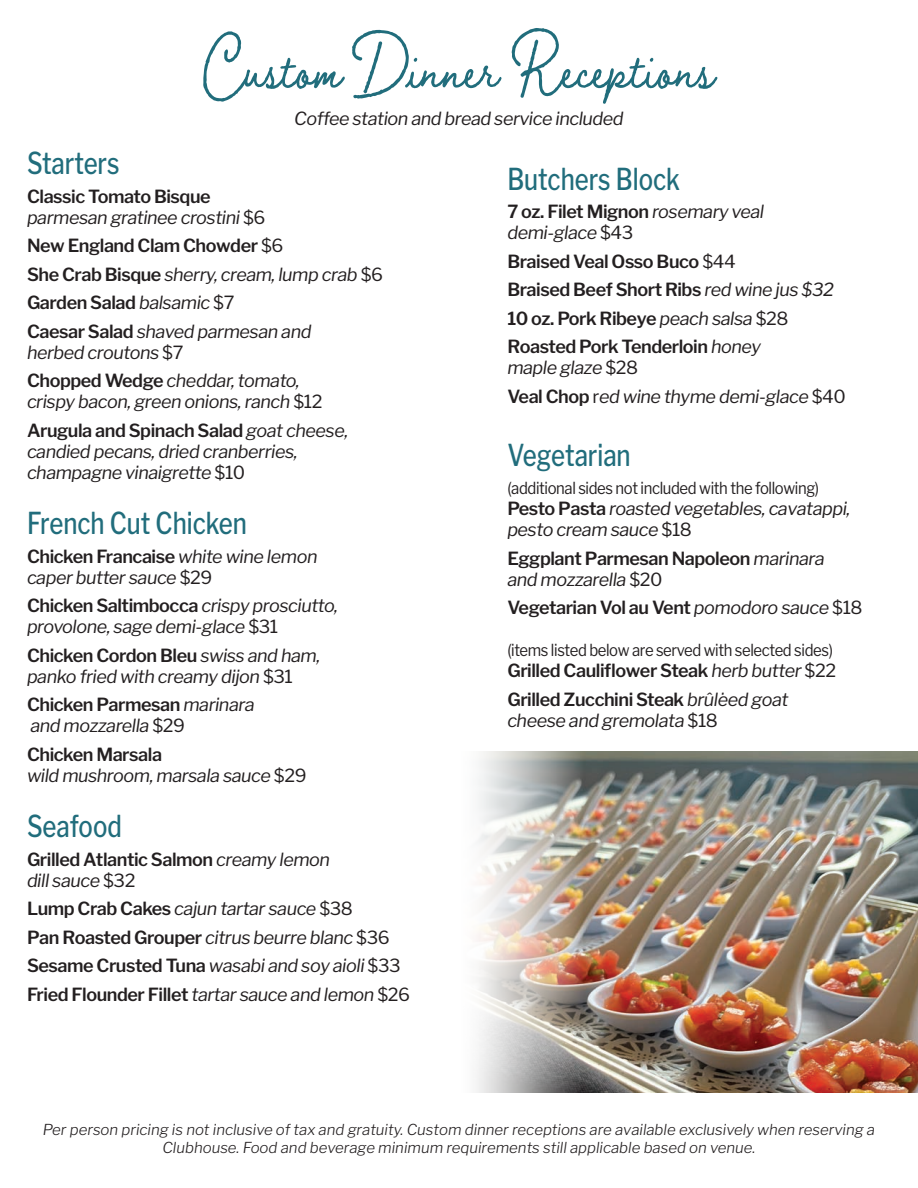
<style>
.page{position:relative;width:918px;height:1188px;background:#fff}
.page>*{position:absolute;margin:0;border:0;box-sizing:border-box;transform-origin:0 0}
.t1{font:700 82.5px "Braisetto";color:#216d7c;scale:.8 1}
.t2{font:500 30px "Libre Franklin";color:#216d7c;scale:.8 1}
.t3{font:italic 18px/21px "Libre Franklin";letter-spacing:-.025em;color:#231f20}
.t4{font:600 18px/28.5px "Libre Franklin";letter-spacing:-.025em;color:#231f20}
.t5{font:16.5px "Libre Franklin";letter-spacing:-.025em;color:#231f20;scale:.9 1}
.t6{font:italic 300 15px/18px "Libre Franklin";color:#231f20;text-align:center}
.s1{font-weight:600;font-style:normal}
.s2{font-style:normal}
.s3{font-weight:400}
.s4{font-weight:400;font-style:italic}
</style>
<div class="page">
<img style="left:476px;top:752px;width:442px;height:341px">
<h1 class="t1" style="left:204px;top:16px;width:640px">Custom Dinner Receptions</h1>
<p class="t3" style="left:294px;top:108px;width:331px">Coffee station and bread service included</p>
<h2 class="t2" style="left:27px;top:145px;width:117px">Starters</h2>
<p class="t3" style="left:27px;top:186px;width:240px"><span class="s1">Classic Tomato Bisque </span>parmesan gratinee crostini <span class="s2">$6</span></p>
<p class="t4" style="left:27px;top:232px;width:358px">New England Clam Chowder <span class="s3">$6<br></span>She Crab Bisque <span class="s4">sherry, cream, lump crab</span> <span class="s3">$6<br></span>Garden Salad <span class="s4">balsamic</span> <span class="s3">$7<br></span>Caesar Salad <span class="s4">shaved parmesan and</span></p>
<p class="t3" style="left:27px;top:338px;width:274px;line-height:28.5px">herbed croutons <span class="s2">$7<br></span><span class="s1">Chopped Wedge</span> cheddar, tomato,</p>
<p class="t3" style="left:27px;top:388px;width:323px;line-height:28.5px">crispy bacon, green onions, ranch <span class="s2">$12<br></span><span class="s1">Arugula and Spinach Salad</span> goat cheese,</p>
<p class="t3" style="left:27px;top:441px;width:272px">candied pecans, dried cranberries, champagne vinaigrette <span class="s2">$10</span></p>
<h2 class="t2" style="left:27px;top:505px;width:276px">French Cut Chicken</h2>
<p class="t3" style="left:27px;top:546px;width:292px"><span class="s1">Chicken Francaise</span> white wine lemon caper butter sauce <span class="s2">$29</span></p>
<p class="t3" style="left:27px;top:595px;width:312px"><span class="s1">Chicken Saltimbocca</span> crispy prosciutto, provolone, sage demi-glace <span class="s2">$31</span></p>
<p class="t3" style="left:27px;top:645px;width:295px"><span class="s1">Chicken Cordon Bleu</span> swiss and ham, panko fried with creamy dijon <span class="s2">$31</span></p>
<p class="t3" style="left:27px;top:694px;width:229px"><span class="s1">Chicken Parmesan</span> marinara and mozzarella <span class="s2">$29</span></p>
<p class="t3" style="left:27px;top:744px;width:281px"><span class="s1">Chicken Marsala<br></span>wild mushroom, marsala sauce <span class="s2">$29</span></p>
<h2 class="t2" style="left:27px;top:808px;width:120px">Seafood</h2>
<p class="t4" style="left:27px;top:849px;width:305px;line-height:21px">Grilled Atlantic Salmon <span class="s4">creamy lemon dill sauce</span> <span class="s3">$32</span></p>
<p class="t3" style="left:27px;top:895px;width:385px;line-height:28.5px"><span class="s1">Lump Crab Cakes</span> cajun tartar sauce <span class="s2">$38<br></span><span class="s1">Pan Roasted Grouper</span> citrus beurre blanc <span class="s2">$36<br></span><span class="s1">Sesame Crusted Tuna</span> wasabi and soy aioli <span class="s2">$33<br></span><span class="s1">Fried Flounder Fillet</span> tartar sauce and lemon <span class="s2">$26</span></p>
<h2 class="t2" style="left:507px;top:161px;width:217px">Butchers Block</h2>
<p class="t3" style="left:507px;top:201px;width:258px"><span class="s1">7 oz. Filet Mignon</span> rosemary veal demi-glace <span class="s2">$43</span></p>
<p class="t4" style="left:507px;top:247px;width:328px">Braised Veal Osso Buco <span class="s3">$44<br></span>Braised Beef Short Ribs <span class="s4">red wine jus $32<br></span>10 oz. Pork Ribeye <span class="s4">peach salsa</span> <span class="s3">$28<br></span>Roasted Pork Tenderloin <span class="s4">honey</span></p>
<p class="t3" style="left:507px;top:353px;width:340px;line-height:28.5px">maple glaze <span class="s2">$28<br></span><span class="s1">Veal Chop</span> <span class="s2">r</span>ed wine thyme demi-glace <span class="s2">$40</span></p>
<h2 class="t2" style="left:507px;top:437px;width:156px">Vegetarian</h2>
<p class="t5" style="left:507px;top:478px;width:348px">(additional sides not included with the following)</p>
<p class="t3" style="left:507px;top:498px;width:345px"><span class="s1">Pesto Pasta</span> roasted vegetables, cavatappi, pesto cream sauce <span class="s2">$18</span></p>
<p class="t4" style="left:507px;top:548px;width:319px;line-height:21px">Eggplant Parmesan Napoleon <span class="s4">marinara and mozzarella</span> <span class="s3">$20</span></p>
<p class="t4" style="left:507px;top:593px;width:357px">Vegetarian Vol au Vent <span class="s4">pomodoro sauce</span> <span class="s3">$18</span></p>
<p class="t5" style="left:507px;top:640px;width:363px">(items listed below are served with selected sides)</p>
<p class="t4" style="left:507px;top:656px;width:330px">Grilled Cauliflower Steak <span class="s4">herb butter</span> <span class="s3">$22<br></span>Grilled Zucchini Steak <span class="s4">brûlėed goat</span></p>
<p class="t3" style="left:507px;top:710px;width:212px">cheese and gremolata <span class="s2">$18</span></p>
<p class="t6" style="left:43px;top:1121px;width:834px">Per person pricing is not inclusive of tax and gratuity. Custom dinner receptions are available exclusively when reserving a<br>Clubhouse. Food and beverage minimum requirements still applicable based on venue.</p>
</div>
